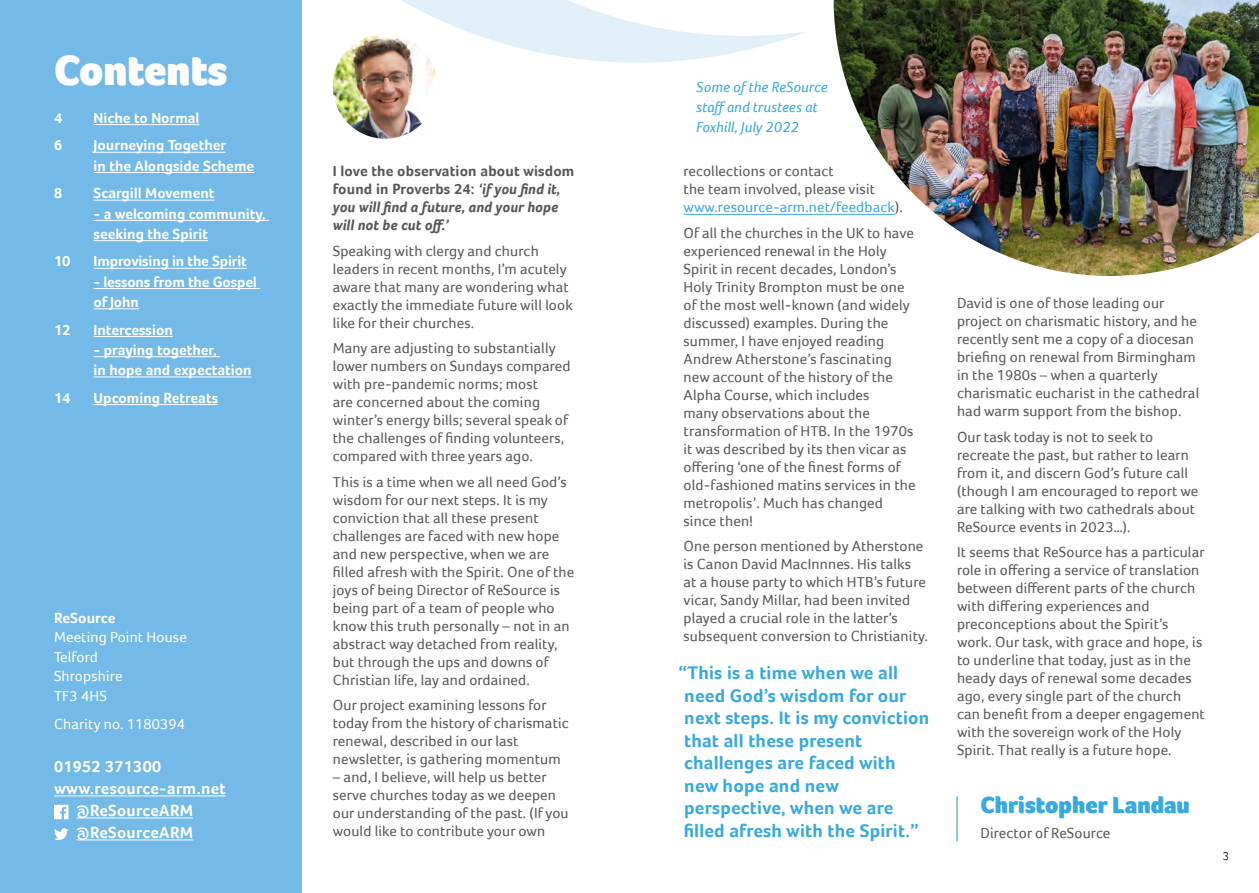
<style>
.page{position:relative;width:1259px;height:893px;background:#fff}
.page>*{position:absolute;margin:0;border:0;box-sizing:border-box;transform-origin:0 0}
.t1{font:900 43.5px "Foco";color:#fff}
.t2{font:900 24px "Foco";color:#36a9e1}
.t3{font:700 18.75px/22.5px "Foco";letter-spacing:.01em;color:#36a9e1}
.t4{font:700 16.5px "Foco";letter-spacing:.02em;color:#fff}
.t5{font:15px/18px "Foco";letter-spacing:.01em;color:#575756}
.t6{font:700 15px/20.2px "Foco";color:#fff}
.t7{font:italic 700 15px/18px "Foco";letter-spacing:.01em;color:#575756}
.t8{font:15px/19.5px "Foco";letter-spacing:.01em;color:#fff}
.t9{font:italic 15px/20.2px "Foco";letter-spacing:.01em;color:#36a9e1}
.t10{font:300 12px "Foco";color:#000}
.s1{font-style:normal}
.s2{color:#36a9e1}
</style>
<div class="page">
<div style="left:0;top:0;width:302px;height:893px;background:#73bae8"></div>
<hr style="left:94px;top:124px;width:105px;height:1px;background:#fff">
<hr style="left:94px;top:152px;width:132px;height:1px;background:#fff">
<hr style="left:94px;top:172px;width:160px;height:1px;background:#fff">
<hr style="left:94px;top:200px;width:121px;height:1px;background:#fff">
<hr style="left:94px;top:220px;width:175px;height:1px;background:#fff">
<hr style="left:94px;top:240px;width:114px;height:1px;background:#fff">
<hr style="left:94px;top:268px;width:153px;height:1px;background:#fff">
<hr style="left:94px;top:288px;width:166px;height:1px;background:#fff">
<hr style="left:94px;top:309px;width:45px;height:1px;background:#fff">
<hr style="left:94px;top:336px;width:79px;height:1px;background:#fff">
<hr style="left:94px;top:356px;width:126px;height:1px;background:#fff">
<hr style="left:94px;top:377px;width:158px;height:1px;background:#fff">
<hr style="left:94px;top:404px;width:124px;height:1px;background:#fff">
<hr style="left:54px;top:796px;width:172px;height:1px;background:#fff">
<hr style="left:76px;top:818px;width:117px;height:1px;background:#fff">
<hr style="left:76px;top:840px;width:117px;height:1px;background:#fff">
<svg style="left:54px;top:805px;width:14px;height:14px"></svg>
<svg style="left:54px;top:828px;width:14px;height:12px"></svg>
<hr style="left:683px;top:214px;width:212px;height:1px;background:#36a9e1">
<svg style="left:338px;top:0;width:467px;height:63px"></svg>
<img style="left:333px;top:34px;width:104px;height:105px;border-radius:52px">
<hr style="left:956px;top:796px;width:1px;height:45px;background:#36a9e1">
<img style="left:833px;top:0;width:426px;height:276px">
<h1 class="t1" style="left:54px;top:45px;width:175px">Contents</h1>
<p class="t6" style="left:54px;top:107px;width:10px">4</p>
<p class="t6" style="left:94px;top:107px;width:107px">Niche to Normal</p>
<p class="t6" style="left:54px;top:135px;width:10px">6</p>
<p class="t6" style="left:94px;top:135px;width:162px">Journeying Together<br>in the Alongside Scheme</p>
<p class="t6" style="left:54px;top:183px;width:10px">8</p>
<p class="t6" style="left:94px;top:183px;width:122px">Scargill Movement</p>
<p class="t6" style="left:94px;top:203px;width:174px">- a welcoming community, seeking the Spirit</p>
<p class="t6" style="left:54px;top:251px;width:18px">10</p>
<p class="t6" style="left:94px;top:251px;width:155px">Improvising in the Spirit</p>
<p class="t6" style="left:94px;top:271px;width:165px">- lessons from the Gospel of John</p>
<p class="t6" style="left:54px;top:319px;width:18px">12</p>
<p class="t6" style="left:94px;top:319px;width:81px">Intercession</p>
<p class="t6" style="left:94px;top:339px;width:159px">- praying together,<br>in hope and expectation</p>
<p class="t6" style="left:54px;top:387px;width:18px">14</p>
<p class="t6" style="left:94px;top:387px;width:126px">Upcoming Retreats</p>
<p class="t6" style="left:54px;top:608px;width:63px">ReSource</p>
<p class="t8" style="left:54px;top:628px;width:134px">Meeting Point House<br>Telford<br>Shropshire<br>TF3 4HS</p>
<p class="t8" style="left:54px;top:714px;width:133px">Charity no. 1180394</p>
<p class="t4" style="left:54px;top:757px;width:109px">01952 371300</p>
<p class="t4" style="left:54px;top:779px;width:173px">www.resource-arm.net</p>
<p class="t4" style="left:77px;top:801px;width:118px">@ReSourceARM</p>
<p class="t4" style="left:77px;top:823px;width:118px">@ReSourceARM</p>
<p class="t7" style="left:333px;top:162px;width:243px"><span class="s1">I love the observation about wisdom found in Proverbs 24:</span> ‘if you find it, you will find a future, and your hope will not be cut off.’</p>
<p class="t5" style="left:333px;top:242px;width:241px">Speaking with clergy and church leaders in recent months, I’m acutely aware that many are wondering what exactly the immediate future will look like for their churches.</p>
<p class="t5" style="left:333px;top:339px;width:239px">Many are adjusting to substantially lower numbers on Sundays compared with pre-pandemic norms; most<br>are concerned about the coming winter’s energy bills; several speak of the challenges of finding volunteers, compared with three years ago.</p>
<p class="t5" style="left:333px;top:473px;width:243px">This is a time when we all need God’s wisdom for our next steps. It is my conviction that all these present challenges are faced with new hope and new perspective, when we are filled afresh with the Spirit. One of the joys of being Director of ReSource is being part of a team of people who know this truth personally – not in an abstract way detached from reality, but through the ups and downs of Christian life, lay and ordained.</p>
<p class="t5" style="left:333px;top:696px;width:238px">Our project examining lessons for today from the history of charismatic renewal, described in our last newsletter, is gathering momentum</p>
<p class="t5" style="left:333px;top:768px;width:237px">– and, I believe, will help us better serve churches today as we deepen our understanding of the past. (If you would like to contribute your own</p>
<p class="t9" style="left:696px;top:76px;width:133px">Some of the ReSource staff and trustees at<br>Foxhill, July 2022</p>
<p class="t5" style="left:683px;top:162px;width:221px">recollections or contact<br>the team involved, please visit <span class="s2">www.resource-arm.net/feedback</span>).</p>
<p class="t5" style="left:683px;top:224px;width:234px">Of all the churches in the UK to have experienced renewal in the Holy<br>Spirit in recent decades, London’s<br>Holy Trinity Brompton must be one of the most well-known (and widely discussed) examples. During the summer, I have enjoyed reading<br>Andrew Atherstone’s fascinating new account of the history of the<br>Alpha Course, which includes<br>many observations about the transformation of HTB. In the 1970s it was described by its then vicar as offering ‘one of the finest forms of old-fashioned matins services in the metropolis’. Much has changed since then!</p>
<p class="t5" style="left:683px;top:537px;width:246px">One person mentioned by Atherstone is Canon David MacInnnes. His talks<br>at a house party to which HTB’s future vicar, Sandy Millar, had been invited played a crucial role in the latter’s subsequent conversion to Christianity.</p>
<p class="t3" style="left:678px;top:661px;width:252px">“This is a time when we all need God’s wisdom for our next steps. It is my conviction that all these present challenges are faced with<br>new hope and new perspective, when we are filled afresh with the Spirit.”</p>
<p class="t5" style="left:957px;top:294px;width:244px">David is one of those leading our project on charismatic history, and he recently sent me a copy of a diocesan briefing on renewal from Birmingham in the 1980s – when a quarterly charismatic eucharist in the cathedral had warm support from the bishop.</p>
<p class="t5" style="left:957px;top:428px;width:243px">Our task today is not to seek to recreate the past, but rather to learn from it, and discern God’s future call (though I am encouraged to report we are talking with two cathedrals about ReSource events in 2023…).</p>
<p class="t5" style="left:957px;top:543px;width:249px">It seems that ReSource has a particular role in offering a service of translation between different parts of the church with differing experiences and preconceptions about the Spirit’s work. Our task, with grace and hope, is to underline that today, just as in the heady days of renewal some decades ago, every single part of the church can benefit from a deeper engagement with the sovereign work of the Holy Spirit. That really is a future hope.</p>
<h2 class="t2" style="left:980px;top:790px;width:211px">Christopher Landau</h2>
<p class="t5" style="left:980px;top:824px;width:131px">Director of ReSource</p>
<p class="t10" style="left:1222px;top:849px;width:8px">3</p>
</div>
